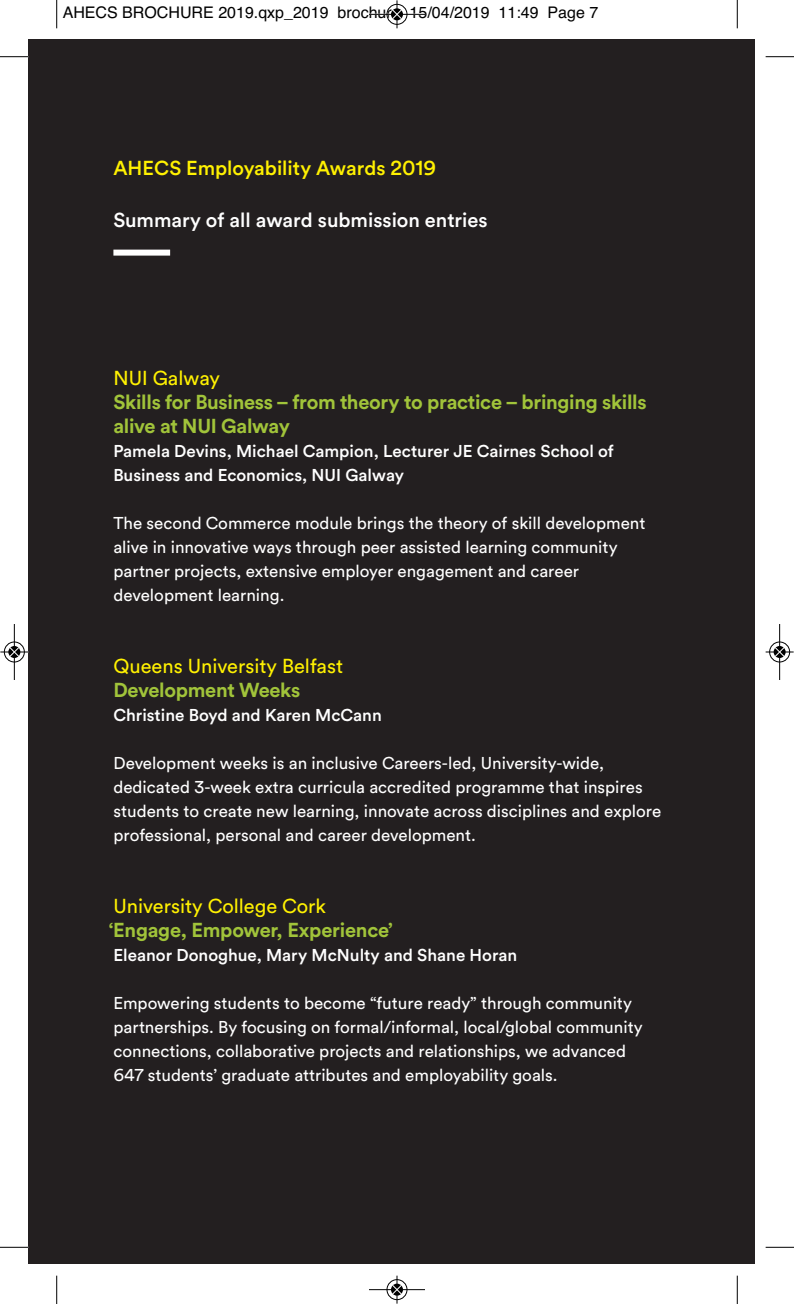
<style>
.page{position:relative;width:794px;height:1304px;background:#fff}
.page>*{position:absolute;margin:0;border:0;box-sizing:border-box;transform-origin:0 0}
.t1{font:700 20px/24px "Circular Air Pro";letter-spacing:-.015em;color:#a1c43a}
.t2{font:20px "Circular Air Pro";color:#fff101}
.t3{font:500 20px "Circular Air Pro";color:#fff}
.t4{font:500 20px "Circular Air Pro";color:#fff101}
.t5{font:17px/24px "Circular Air Pro";color:#fff}
.t6{font:500 17px/24px "Circular Air Pro";color:#fff}
.t7{font:16px "Helvetica";color:#000}
</style>
<div class="page">
<div style="left:28px;top:40px;width:727px;height:1224px;background:#231f20"></div>
<div style="left:113px;top:250px;width:57px;height:6px;background:#fff"></div>
<svg style="left:56px;top:0;width:1px;height:28px"></svg>
<svg style="left:0;top:56px;width:28px;height:1px"></svg>
<svg style="left:737px;top:0;width:1px;height:28px"></svg>
<svg style="left:765px;top:56px;width:29px;height:1px"></svg>
<svg style="left:56px;top:1276px;width:1px;height:28px"></svg>
<svg style="left:0;top:1247px;width:28px;height:1px"></svg>
<svg style="left:737px;top:1276px;width:1px;height:28px"></svg>
<svg style="left:765px;top:1247px;width:29px;height:1px"></svg>
<div style="left:386px;top:4px;width:22px;height:21px;border:1px solid #fff;border-radius:50%"></div>
<hr style="left:369px;top:14px;width:56px;height:1px;background:#000">
<div style="left:387px;top:4px;width:20px;height:21px;border:1px solid #000;border-radius:50%"></div>
<svg style="left:392px;top:0;width:10px;height:28px"></svg>
<div style="left:386px;top:1279px;width:22px;height:21px;border:1px solid #fff;border-radius:50%"></div>
<hr style="left:369px;top:1289px;width:56px;height:1px;background:#000">
<div style="left:387px;top:1279px;width:20px;height:21px;border:1px solid #000;border-radius:50%"></div>
<svg style="left:392px;top:1276px;width:10px;height:28px"></svg>
<div style="left:4px;top:641px;width:21px;height:22px;border:1px solid #fff;border-radius:50%"></div>
<hr style="left:14px;top:624px;width:1px;height:56px;background:#000">
<div style="left:4px;top:642px;width:21px;height:20px;border:1px solid #000;border-radius:50%"></div>
<svg style="left:0;top:647px;width:28px;height:10px"></svg>
<div style="left:769px;top:641px;width:21px;height:22px;border:1px solid #fff;border-radius:50%"></div>
<hr style="left:779px;top:624px;width:1px;height:56px;background:#000">
<div style="left:769px;top:642px;width:21px;height:20px;border:1px solid #000;border-radius:50%"></div>
<svg style="left:765px;top:647px;width:28px;height:10px"></svg>
<p class="t7" style="left:63px;top:3px;width:537px">AHECS BROCHURE 2019.qxp_2019 brochure 15/04/2019 11:49 Page 7</p>
<p class="t4" style="left:113px;top:160px;width:324px">AHECS Employability Awards 2019</p>
<p class="t3" style="left:113px;top:212px;width:376px">Summary of all award submission entries</p>
<p class="t2" style="left:113px;top:370px;width:108px">NUI Galway</p>
<p class="t1" style="left:113px;top:391px;width:535px">Skills for Business – from theory to practice – bringing skills alive at NUI Galway</p>
<p class="t6" style="left:113px;top:440px;width:502px">Pamela Devins, Michael Campion, Lecturer JE Cairnes School of<br>Business and Economics, NUI Galway</p>
<p class="t5" style="left:113px;top:512px;width:533px">The second Commerce module brings the theory of skill development alive in innovative ways through peer assisted learning community partner projects, extensive employer engagement and career development learning.</p>
<p class="t2" style="left:113px;top:658px;width:231px">Queens University Belfast</p>
<p class="t1" style="left:113px;top:679px;width:188px">Development Weeks</p>
<p class="t6" style="left:113px;top:704px;width:270px">Christine Boyd and Karen McCann</p>
<p class="t5" style="left:113px;top:752px;width:549px">Development weeks is an inclusive Careers-led, University-wide, dedicated 3-week extra curricula accredited programme that inspires students to create new learning, innovate across disciplines and explore professional, personal and career development.</p>
<p class="t2" style="left:113px;top:898px;width:214px">University College Cork</p>
<p class="t1" style="left:109px;top:919px;width:286px">‘Engage, Empower, Experience’</p>
<p class="t6" style="left:113px;top:944px;width:405px">Eleanor Donoghue, Mary McNulty and Shane Horan</p>
<p class="t5" style="left:113px;top:992px;width:531px">Empowering students to become “future ready” through community partnerships. By focusing on formal/informal, local/global community connections, collaborative projects and relationships, we advanced 647 students’ graduate attributes and employability goals.</p>
</div>
